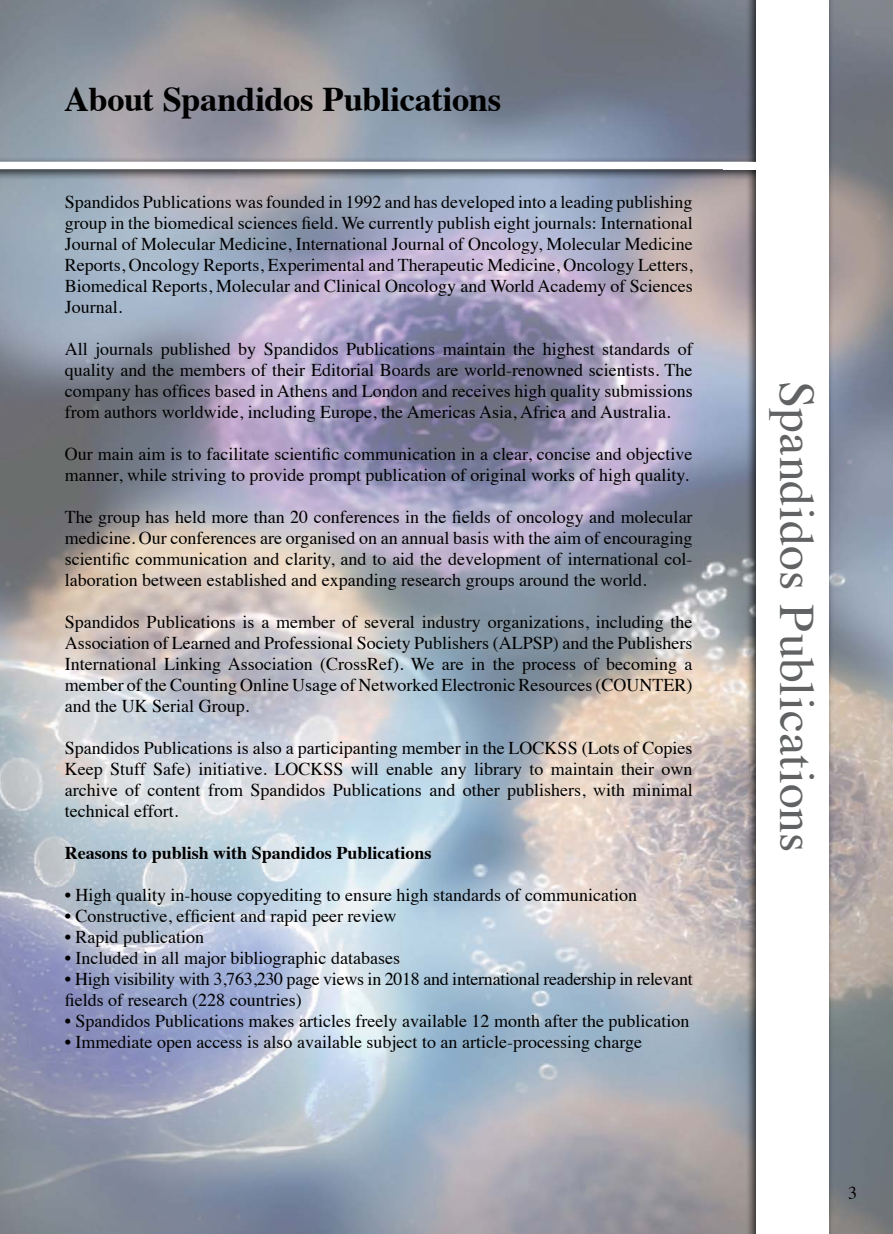
<style>
.page{position:relative;width:893px;height:1234px;background:#fff}
.page>*{position:absolute;margin:0;border:0;box-sizing:border-box;transform-origin:0 0}
.t1{font:49.5px "Times";letter-spacing:.005em;color:#606263}
.t2{font:700 34.5px "Times";letter-spacing:-.015em;color:#000}
.t3{font:18px/21px "Times";color:#000;text-align:justify}
.t4{font:700 18px "Times";color:#000}
</style>
<div class="page">
<img style="left:0;top:0;width:893px;height:1233px">
<div style="left:0;top:156px;width:769px;height:24px;background:#000;opacity:.8"></div>
<div style="left:0;top:162px;width:758px;height:7px;background:#fff"></div>
<div style="left:745px;top:0;width:89px;height:1233px;background:#000;opacity:.75"></div>
<div style="left:757px;top:0;width:72px;height:1233px;background:#fff"></div>
<div style="left:723px;top:162px;width:52px;height:7px;background:#fff"></div>
<h2 class="t2" style="left:64px;top:66px;width:439px">About Spandidos Publications</h2>
<p class="t3" style="left:65px;top:189px;width:629px">Spandidos Publications was founded in 1992 and has developed into a leading publishing group in the biomedical sciences field. We currently publish eight journals: International Journal of Molecular Medicine, International Journal of Oncology, Molecular Medicine Reports, Oncology Reports, Experimental and Therapeutic Medicine, Oncology Letters, Biomedical Reports, Molecular and Clinical Oncology and World Academy of Sciences Journal.</p>
<p class="t3" style="left:65px;top:336px;width:629px">All journals published by Spandidos Publications maintain the highest standards of quality and the members of their Editorial Boards are world-renowned scientists. The company has offices based in Athens and London and receives high quality submissions from authors worldwide, including Europe, the Americas Asia, Africa and Australia.</p>
<p class="t3" style="left:65px;top:441px;width:629px">Our main aim is to facilitate scientific communication in a clear, concise and objective manner, while striving to provide prompt publication of original works of high quality.</p>
<p class="t3" style="left:65px;top:504px;width:629px">The group has held more than 20 conferences in the fields of oncology and molecular medicine. Our conferences are organised on an annual basis with the aim of encouraging scientific communication and clarity, and to aid the development of international col&shy;laboration between established and expanding research groups around the world.</p>
<p class="t3" style="left:65px;top:609px;width:629px">Spandidos Publications is a member of several industry organizations, including the Association of Learned and Professional Society Publishers (ALPSP) and the Publishers International Linking Association (CrossRef). We are in the process of becoming a member of the Counting Online Usage of Networked Electronic Resources (COUNTER) and the UK Serial Group.</p>
<p class="t3" style="left:65px;top:735px;width:629px">Spandidos Publications is also a participanting member in the LOCKSS (Lots of Copies Keep Stuff Safe) initiative. LOCKSS will enable any library to maintain their own archive of content from Spandidos Publications and other publishers, with minimal technical effort.</p>
<p class="t4" style="left:65px;top:835px;width:368px">Reasons to publish with Spandidos Publications</p>
<p class="t3" style="left:65px;top:882px;width:574px">• High quality in-house copyediting to ensure high standards of communication</p>
<p class="t3" style="left:65px;top:903px;width:333px">• Constructive, efficient and rapid peer review</p>
<p class="t3" style="left:65px;top:924px;width:141px">• Rapid publication</p>
<p class="t3" style="left:65px;top:945px;width:337px">• Included in all major bibliographic databases</p>
<p class="t3" style="left:65px;top:966px;width:629px">• High visibility with 3,763,230 page views in 2018 and international readership in relevant fields of research (228 countries)</p>
<p class="t3" style="left:65px;top:1008px;width:626px">• Spandidos Publications makes articles freely available 12 month after the publication</p>
<p class="t3" style="left:65px;top:1029px;width:579px">• Immediate open access is also available subject to an article-processing charge</p>
<h1 class="t1" style="left:843px;top:381px;width:473px;rotate:90deg">Spandidos Publications</h1>
<p class="t3" style="left:848px;top:1180px;width:10px">3</p>
</div>
